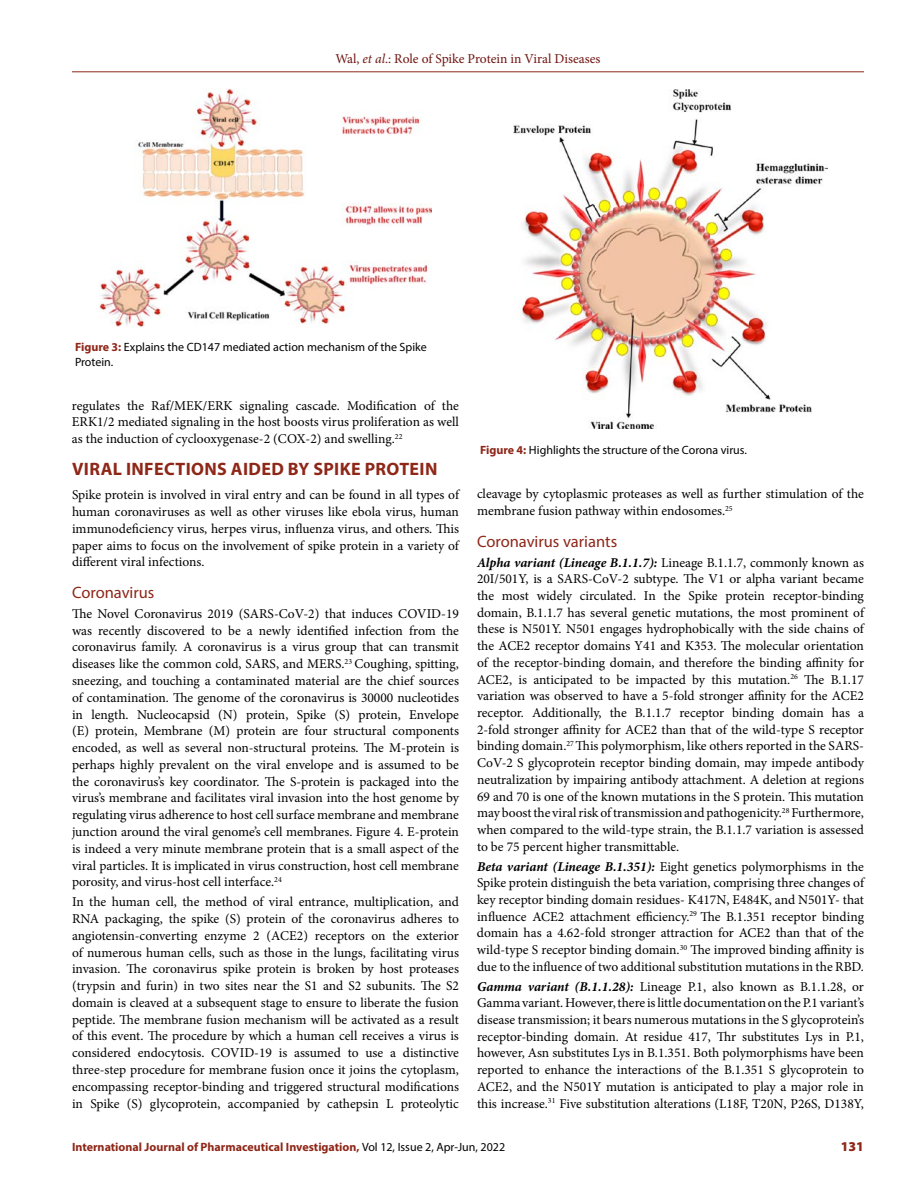
<style>
.page{position:relative;width:918px;height:1188px;background:#fff}
.page>*{position:absolute;margin:0;border:0;box-sizing:border-box;transform-origin:0 0}
.t1{font:700 18px "Myriad Pro";letter-spacing:.02em;color:#8e2718}
.t2{font:16.5px "Myriad Pro";color:#8e2718}
.t3{font:13.5px/16.8px "Minion Pro";color:#000;text-align:justify}
.t4{font:13.5px "Minion Pro";color:#6d1510}
.t5{font:900 13.5px "Myriad Pro";color:#8e2718}
.t6{font:12px/15px "Myriad Pro";color:#000}
.t7{font:700 12px "Myriad Pro";color:#8e2718}
.s1{font-style:italic}
.s2{font-weight:700;color:#8e2718}
.s3{font-weight:700;font-style:italic}
.s4{font-weight:400;color:#000}
</style>
<div class="page">
<hr style="left:72px;top:72px;width:792px;height:1px;background:#8e2718">
<img style="left:99px;top:88px;width:333px;height:239px">
<img style="left:513px;top:89px;width:315px;height:340px">
<p class="t4" style="left:335px;top:50px;width:267px">Wal, <span class="s1">et al</span>.: Role of Spike Protein in Viral Diseases</p>
<p class="t6" style="left:75px;top:339px;width:353px"><span class="s2">Figure 3:</span> Explains the CD147 mediated action mechanism of the Spike<br>Protein.</p>
<p class="t3" style="left:72px;top:397px;width:389px">regulates the Raf/MEK/ERK signaling cascade. Modification of the ERK1/2 mediated signaling in the host boosts virus proliferation as well as the induction of cyclooxygenase-2 (COX-2) and swelling.<sup>22</sup></p>
<h1 class="t1" style="left:72px;top:457px;width:367px">VIRAL INFECTIONS AIDED BY SPIKE PROTEIN</h1>
<p class="t3" style="left:72px;top:487px;width:389px">Spike protein is involved in viral entry and can be found in all types of human coronaviruses as well as other viruses like ebola virus, human immunodeficiency virus, herpes virus, influenza virus, and others. This paper aims to focus on the involvement of spike protein in a variety of different viral infections.</p>
<p class="t2" style="left:72px;top:582px;width:84px">Coronavirus</p>
<p class="t3" style="left:72px;top:605px;width:389px">The Novel Coronavirus 2019 (SARS-CoV-2) that induces COVID-19 was recently discovered to be a newly identified infection from the coronavirus family. A coronavirus is a virus group that can transmit diseases like the common cold, SARS, and MERS.<sup>23</sup> Coughing, spitting, sneezing, and touching a contaminated material are the chief sources of contamination. The genome of the coronavirus is 30000 nucleotides in length. Nucleocapsid (N) protein, Spike (S) protein, Envelope (E) protein, Membrane (M) protein are four structural components encoded, as well as several non-structural proteins. The M-protein is perhaps highly prevalent on the viral envelope and is assumed to be the coronavirus’s key coordinator. The S-protein is packaged into the virus’s membrane and facilitates viral invasion into the host genome by regulating virus adherence to host cell surface membrane and membrane junction around the viral genome’s cell membranes. Figure 4. E-protein is indeed a very minute membrane protein that is a small aspect of the viral particles. It is implicated in virus construction, host cell membrane porosity, and virus-host cell interface.<sup>24</sup></p>
<p class="t3" style="left:72px;top:894px;width:389px">In the human cell, the method of viral entrance, multiplication, and RNA packaging, the spike (S) protein of the coronavirus adheres to angiotensin-converting enzyme 2 (ACE2) receptors on the exterior of numerous human cells, such as those in the lungs, facilitating virus invasion. The coronavirus spike protein is broken by host proteases (trypsin and furin) in two sites near the S1 and S2 subunits. The S2 domain is cleaved at a subsequent stage to ensure to liberate the fusion peptide. The membrane fusion mechanism will be activated as a result of this event. The procedure by which a human cell receives a virus is considered endocytosis. COVID-19 is assumed to use a distinctive three-step procedure for membrane fusion once it joins the cytoplasm, encompassing receptor-binding and triggered structural modifications in Spike (S) glycoprotein, accompanied by cathepsin L proteolytic</p>
<p class="t6" style="left:480px;top:442px;width:268px"><span class="s2">Figure 4:</span> Highlights the structure of the Corona virus.</p>
<p class="t3" style="left:477px;top:486px;width:389px">cleavage by cytoplasmic proteases as well as further stimulation of the membrane fusion pathway within endosomes.<sup>25</sup></p>
<p class="t2" style="left:477px;top:531px;width:142px">Coronavirus variants</p>
<p class="t3" style="left:477px;top:554px;width:389px"><span class="s3">Alpha variant (Lineage B.1.1.7):</span> Lineage B.1.1.7, commonly known as 20I/501Y, is a SARS-CoV-2 subtype. The V1 or alpha variant became the most widely circulated. In the Spike protein receptor-binding domain, B.1.1.7 has several genetic mutations, the most prominent of these is N501Y. N501 engages hydrophobically with the side chains of the ACE2 receptor domains Y41 and K353. The molecular orientation of the receptor-binding domain, and therefore the binding affinity for ACE2, is anticipated to be impacted by this mutation.<sup>26</sup> The B.1.17 variation was observed to have a 5-fold stronger affinity for the ACE2 receptor. Additionally, the B.1.1.7 receptor binding domain has a 2-fold stronger affinity for ACE2 than that of the wild-type S receptor binding domain.<sup>27</sup> This polymorphism, like others reported in the SARS-CoV-2 S glycoprotein receptor binding domain, may impede antibody neutralization by impairing antibody attachment. A deletion at regions 69 and 70 is one of the known mutations in the S protein. This mutation may boost the viral risk of transmission and pathogenicity.<sup>28</sup> Furthermore, when compared to the wild-type strain, the B.1.1.7 variation is assessed to be 75 percent higher transmittable.</p>
<p class="t3" style="left:477px;top:858px;width:389px"><span class="s3">Beta variant (Lineage B.1.351):</span> Eight genetics polymorphisms in the Spike protein distinguish the beta variation, comprising three changes of key receptor binding domain residues- K417N, E484K, and N501Y- that influence ACE2 attachment efficiency.<sup>29</sup> The B.1.351 receptor binding domain has a 4.62-fold stronger attraction for ACE2 than that of the wild-type S receptor binding domain.<sup>30</sup> The improved binding affinity is due to the influence of two additional substitution mutations in the RBD.</p>
<p class="t3" style="left:477px;top:978px;width:389px"><span class="s3">Gamma variant (B.1.1.28):</span> Lineage P.1, also known as B.1.1.28, or Gamma variant. However, there is little documentation on the P.1 variant’s disease transmission; it bears numerous mutations in the S glycoprotein’s receptor-binding domain. At residue 417, Thr substitutes Lys in P.1, however, Asn substitutes Lys in B.1.351. Both polymorphisms have been reported to enhance the interactions of the B.1.351 S glycoprotein to ACE2, and the N501Y mutation is anticipated to play a major role in this increase.<sup>31</sup> Five substitution alterations (L18F, T20N, P26S, D138Y,</p>
<p class="t7" style="left:72px;top:1139px;width:435px">International Journal of Pharmaceutical Investigation, <span class="s4">Vol 12, Issue 2, Apr-Jun, 2022</span></p>
<p class="t5" style="left:841px;top:1137px;width:25px">131</p>
</div>
